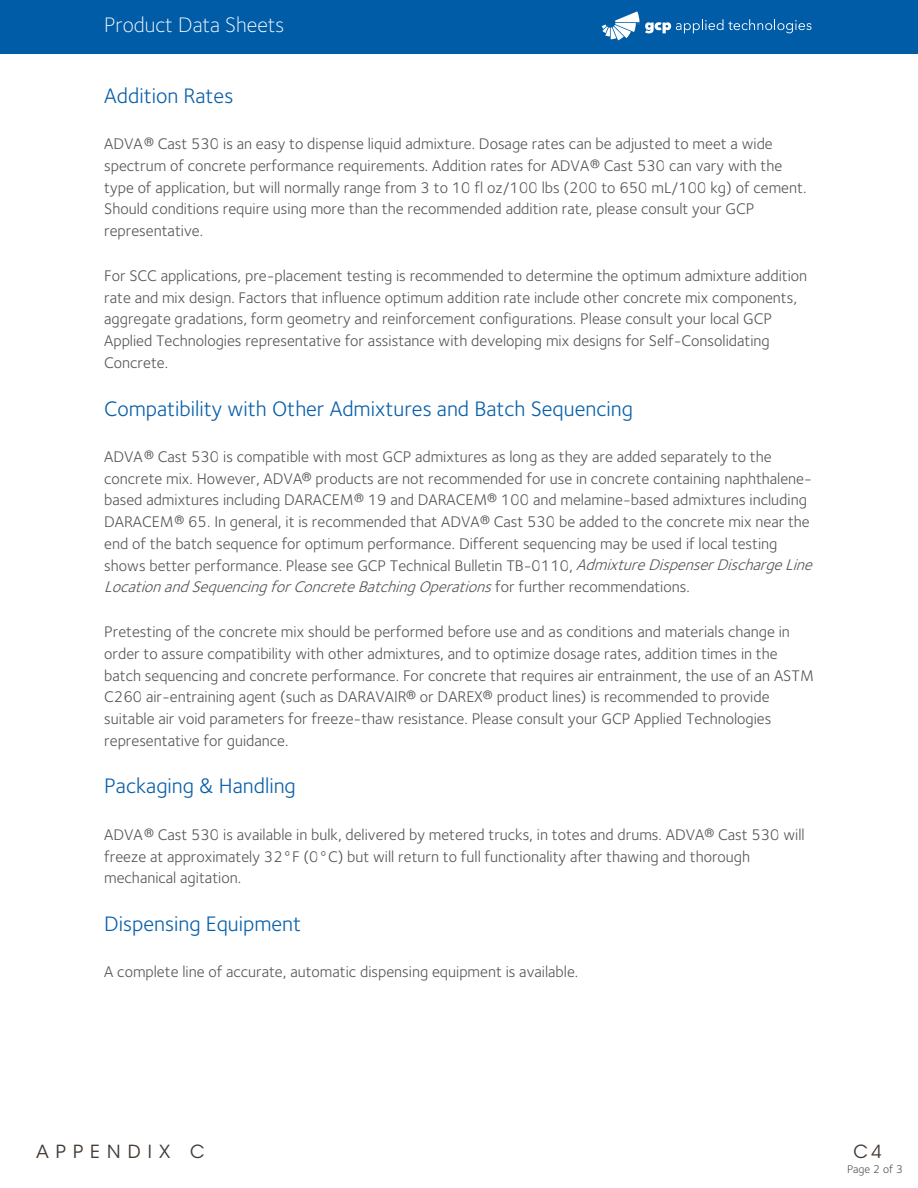
<style>
.page{position:relative;width:918px;height:1188px;background:#fff}
.page>*{position:absolute;margin:0;border:0;box-sizing:border-box;transform-origin:0 0}
.t1{font:21.75px "Foundry Sterling";color:#095fa9}
.t2{font:300 21.75px "Foundry Sterling";color:#fff}
.t3{font:18px "ITC Avant Garde Std";color:#443b34}
.t4{font:15.9px/21.8px "Foundry Sterling";color:#555}
.t5{font:11.55px "Nimbus San L";color:#555}
.t6{font:11.55px "Foundry Sterling";color:#555}
.s1{font-style:italic}
</style>
<div class="page">
<div style="left:0;top:0;width:918px;height:53px;background:#005ca7"></div>
<svg style="left:602px;top:11px;width:209px;height:29px"></svg>
<p class="t2" style="left:104px;top:16px;width:182px">Product Data Sheets</p>
<p class="t1" style="left:104px;top:87px;width:131px">Addition Rates</p>
<p class="t4" style="left:104px;top:134px;width:704px">ADVA Cast 530 is an easy to dispense liquid admixture. Dosage rates can be adjusted to meet a wide spectrum of concrete performance requirements. Addition rates for ADVA Cast 530 can vary with the type of application, but will normally range from 3 to 10 fl oz/100 lbs (200 to 650 mL/100 kg) of cement.<br>Should conditions require using more than the recommended addition rate, please consult your GCP representative.</p>
<p class="t4" style="left:104px;top:266px;width:705px">For SCC applications, pre-placement testing is recommended to determine the optimum admixture addition rate and mix design. Factors that influence optimum addition rate include other concrete mix components, aggregate gradations, form geometry and reinforcement configurations. Please consult your local GCP Applied Technologies representative for assistance with developing mix designs for Self-Consolidating Concrete.</p>
<p class="t1" style="left:104px;top:400px;width:530px">Compatibility with Other Admixtures and Batch Sequencing</p>
<p class="t4" style="left:104px;top:447px;width:714px">ADVA Cast 530 is compatible with most GCP admixtures as long as they are added separately to the concrete mix. However, ADVA products are not recommended for use in concrete containing naphthalene&shy;based admixtures including DARACEM 19 and DARACEM 100 and melamine-based admixtures including DARACEM 65. In general, it is recommended that ADVA Cast 530 be added to the concrete mix near the end of the batch sequence for optimum performance. Different sequencing may be used if local testing shows better performance. Please see GCP Technical Bulletin TB-0110, <span class="s1">AdmixtureDispenserDischargeLine Location and Sequencing for Concrete Batching Operations</span> f o r f u r t h e r r e c o m m e n d a t i o n s .</p>
<p class="t4" style="left:104px;top:622px;width:711px">Pretesting of the concrete mix should be performed before use and as conditions and materials change in order to assure compatibility with other admixtures, and to optimize dosage rates, addition times in the batch sequencing and concrete performance. For concrete that requires air entrainment, the use of an ASTM C260 air-entraining agent (such as DARAVAIR or DAREX product lines) is recommended to provide suitable air void parameters for freeze-thaw resistance. Please consult your GCP Applied Technologies representative for guidance.</p>
<p class="t1" style="left:104px;top:778px;width:193px">Packaging &amp; Handling</p>
<p class="t4" style="left:104px;top:825px;width:702px">ADVA Cast 530 is available in bulk, delivered by metered trucks, in totes and drums. ADVA Cast 530 will freeze at approximately 32°F (0°C) but will return to full functionality after thawing and thorough mechanical agitation.</p>
<p class="t1" style="left:104px;top:915px;width:198px">Dispensing Equipment</p>
<p class="t4" style="left:104px;top:962px;width:476px">A complete line of accurate, automatic dispensing equipment is available.</p>
<p class="t5" style="left:145px;top:136px;width:10px">®</p>
<p class="t5" style="left:591px;top:157px;width:10px">®</p>
<p class="t5" style="left:145px;top:448px;width:10px">®</p>
<p class="t5" style="left:303px;top:470px;width:10px">®</p>
<p class="t5" style="left:355px;top:492px;width:10px">®</p>
<p class="t5" style="left:488px;top:492px;width:10px">®</p>
<p class="t5" style="left:175px;top:513px;width:10px">®</p>
<p class="t5" style="left:481px;top:513px;width:10px">®</p>
<p class="t5" style="left:407px;top:689px;width:10px">®</p>
<p class="t5" style="left:484px;top:689px;width:10px">®</p>
<p class="t5" style="left:145px;top:826px;width:10px">®</p>
<p class="t5" style="left:705px;top:826px;width:10px">®</p>
<p class="t3" style="left:36px;top:1141px;width:17px">APP</p>
<p class="t3" style="left:90px;top:1141px;width:116px">ENDI X C</p>
<p class="t3" style="left:854px;top:1141px;width:30px">C4</p>
<p class="t6" style="left:847px;top:1164px;width:58px">Page 2 of 3</p>
</div>
